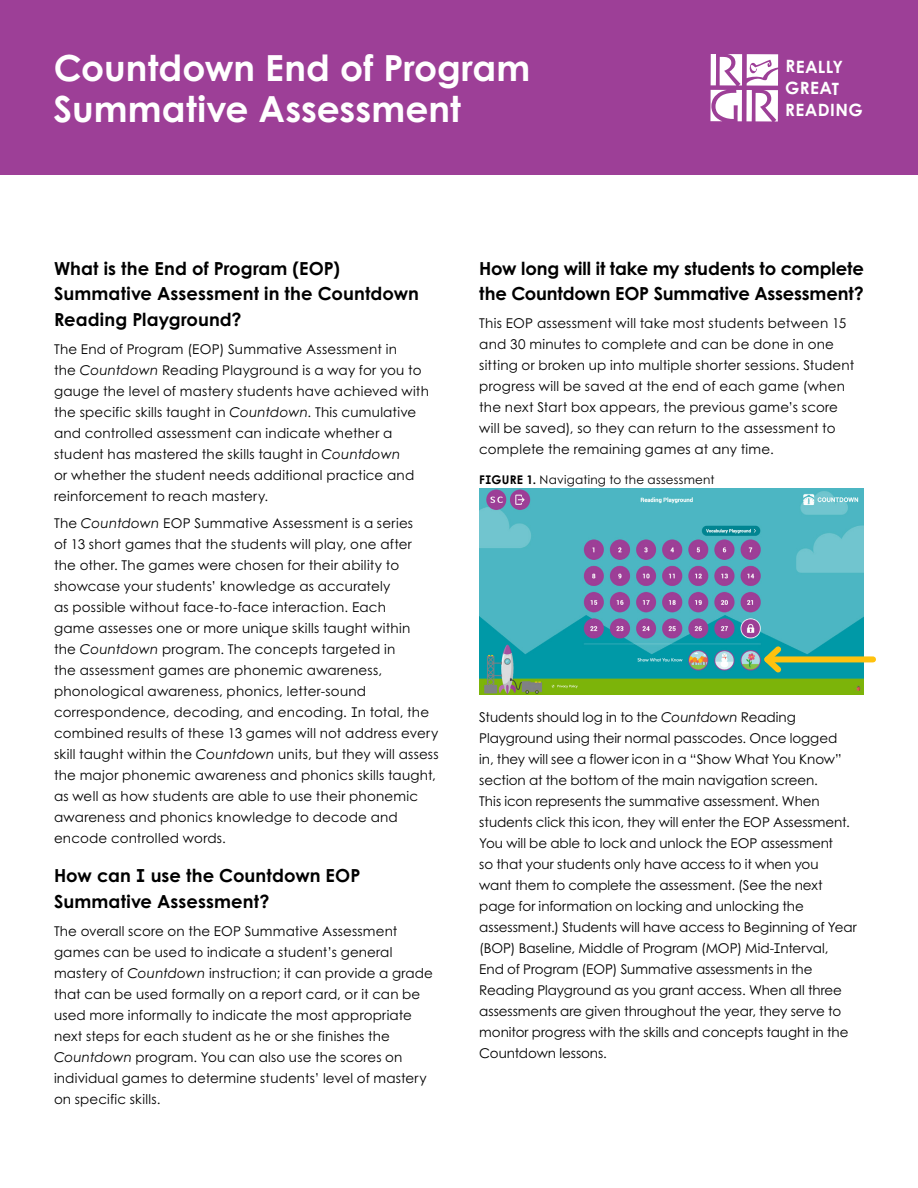
<style>
.page{position:relative;width:918px;height:1188px;background:#fff}
.page>*{position:absolute;margin:0;border:0;box-sizing:border-box;transform-origin:0 0}
.t1{font:700 36px/40.5px "RGR Century Gothic";color:#fff}
.t2{font:700 18px/25.5px "RGR Century Gothic 21";color:#000}
.t3{font:700 16.95px/21.8px "RGR Century Gothic";letter-spacing:.02em;color:#fff}
.t4{font:13.5px/21px "RGR Century Gothic 21";letter-spacing:.01em;color:#000}
.t5{font:12px "RGR Century Gothic 21";letter-spacing:.02em;color:#000}
.s1{font-style:italic}
.s2{font-weight:700}
</style>
<div class="page">
<div style="left:0;top:0;width:918px;height:175px;background:#9d3f97"></div>
<svg style="left:710px;top:54px;width:68px;height:67px"></svg>
<img style="left:479px;top:489px;width:385px;height:206px">
<div style="left:767px;top:656px;width:106px;height:6px;background:#ffc20e"></div>
<svg style="left:758px;top:641px;width:29px;height:37px"></svg>
<h1 class="t1" style="left:54px;top:47px;width:478px">Countdown End of Program<br>Summative Assessment</h1>
<p class="t3" style="left:785px;top:55px;width:79px">REALLY<br>GREAT<br>READING</p>
<h2 class="t2" style="left:54px;top:256px;width:367px">What is the End of Program (EOP)<br>Summative Assessment in the Countdown<br>Reading Playground?</h2>
<p class="t4" style="left:54px;top:339px;width:376px">The End of Program (EOP) Summative Assessment in<br>the <span class="s1">Countdown</span> Reading Playground is a way for you to gauge the level of mastery students have achieved with the specific skills taught in <span class="s1">Countdown</span>. This cumulative and controlled assessment can indicate whether a student has mastered the skills taught in <span class="s1">Countdown<br></span>or whether the student needs additional practice and reinforcement to reach mastery.</p>
<p class="t4" style="left:54px;top:513px;width:386px">The <span class="s1">Countdown</span> EOP Summative Assessment is a series<br>of 13 short games that the students will play, one after<br>the other. The games were chosen for their ability to showcase your students’ knowledge as accurately<br>as possible without face-to-face interaction. Each<br>game assesses one or more unique skills taught within<br>the <span class="s1">Countdown</span> program. The concepts targeted in<br>the assessment games are phonemic awareness, phonological awareness, phonics, letter-sound correspondence, decoding, and encoding. In total, the combined results of these 13 games will not address every skill taught within the <span class="s1">Countdown</span> units, but they will assess the major phonemic awareness and phonics skills taught, as well as how students are able to use their phonemic awareness and phonics knowledge to decode and encode controlled words.</p>
<h2 class="t2" style="left:54px;top:863px;width:308px">How can I use the Countdown EOP<br>Summative Assessment?</h2>
<p class="t4" style="left:54px;top:921px;width:380px">The overall score on the EOP Summative Assessment games can be used to indicate a student’s general mastery of <span class="s1">Countdown</span> instruction; it can provide a grade that can be used formally on a report card, or it can be used more informally to indicate the most appropriate next steps for each student as he or she finishes the <span class="s1">Countdown</span> program. You can also use the scores on individual games to determine students’ level of mastery on specific skills.</p>
<h2 class="t2" style="left:479px;top:256px;width:386px">How long will it take my students to complete the Countdown EOP Summative Assessment?</h2>
<p class="t4" style="left:479px;top:313px;width:377px">This EOP assessment will take most students between 15 and 30 minutes to complete and can be done in one sitting or broken up into multiple shorter sessions. Student progress will be saved at the end of each game (when the next Start box appears, the previous game’s score will be saved), so they can return to the assessment to complete the remaining games at any time.</p>
<p class="t5" style="left:479px;top:472px;width:237px"><span class="s2">FIGURE 1.</span> Navigating to the assessment</p>
<p class="t4" style="left:479px;top:707px;width:379px">Students should log in to the <span class="s1">Countdown</span> Reading Playground using their normal passcodes. Once logged<br>in, they will see a flower icon in a “Show What You Know” section at the bottom of the main navigation screen.<br>This icon represents the summative assessment. When students click this icon, they will enter the EOP Assessment.<br>You will be able to lock and unlock the EOP assessment<br>so that your students only have access to it when you<br>want them to complete the assessment. (See the next page for information on locking and unlocking the assessment.) Students will have access to Beginning of Year (BOP) Baseline, Middle of Program (MOP) Mid-Interval,<br>End of Program (EOP) Summative assessments in the Reading Playground as you grant access. When all three assessments are given throughout the year, they serve to monitor progress with the skills and concepts taught in the Countdown lessons.</p>
</div>
